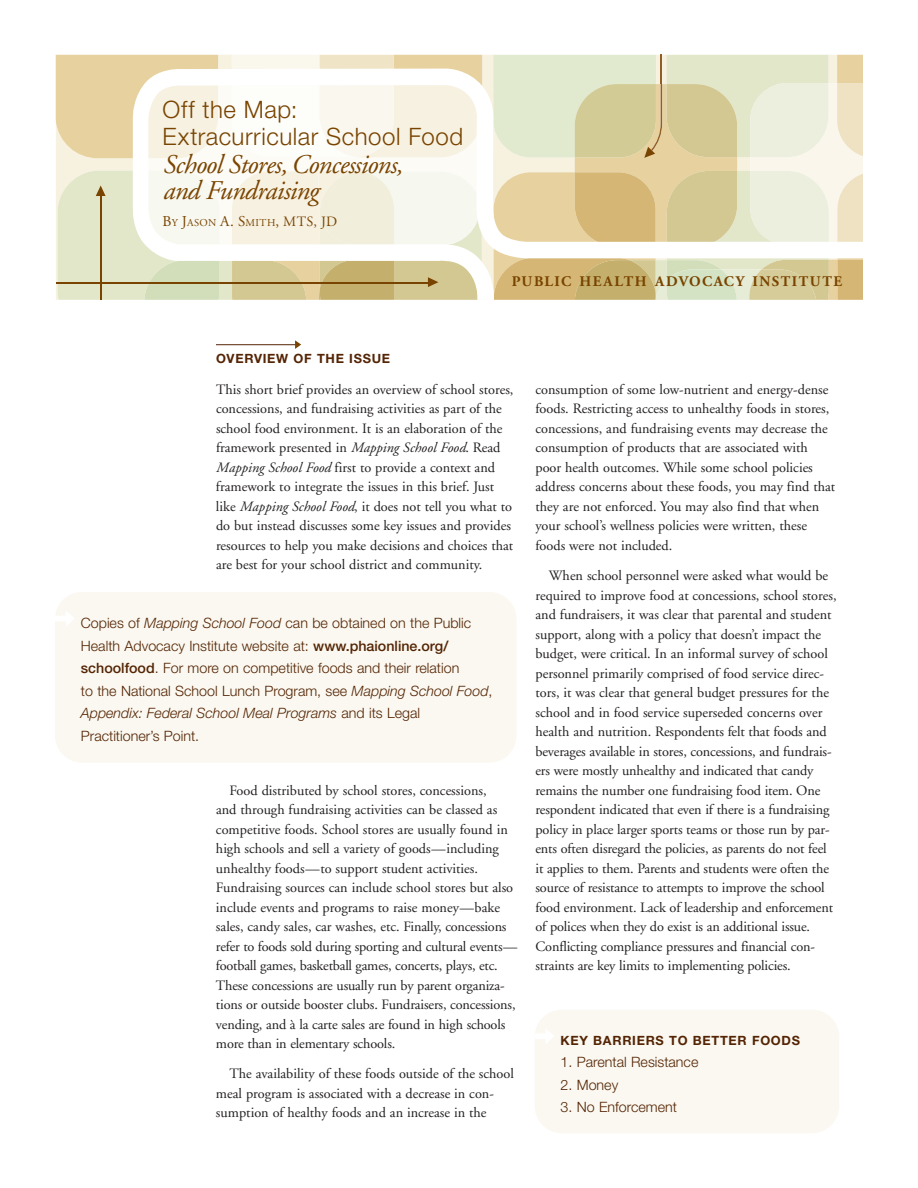
<style>
.page{position:relative;width:918px;height:1188px;background:#fff}
.page>*{position:absolute;margin:0;border:0;box-sizing:border-box;transform-origin:0 0}
.t1{font:italic 27px/25.5px "Adobe Garamond";letter-spacing:-.025em;color:#794400}
.t2{font:300 24px/27px "Helvetica Neue";letter-spacing:.02em;color:#794400}
.t3{font:15px "Adobe Garamond";color:#794400}
.t4{font:700 14.7px "Adobe Garamond";letter-spacing:.11em;color:#794400}
.t5{font:14.25px/19.5px "Adobe Garamond";color:#231f20}
.t6{font:300 14.25px/22.5px "Helvetica Neue";color:#542404}
.t7{font:14.25px "Adobe Garamond";color:#794400}
.t8{font:700 12.75px "Helvetica Neue";letter-spacing:.055em;color:#542404}
.s1{font-size:10.5px}
.s2{font-style:italic}
.s3{font-weight:500}
</style>
<div class="page">
<svg style="left:56px;top:55px;width:426px;height:245px"></svg>
<svg style="left:493px;top:55px;width:370px;height:245px;background:#e2dab6"></svg>
<hr style="left:216px;top:344px;width:81px;height:1px;background:#542404">
<svg style="left:295px;top:340px;width:6px;height:9px"></svg>
<div style="left:55px;top:592px;width:461px;height:171px;background:#faf8f0;border-radius:27px"></div>
<svg style="left:55px;top:611px;width:19px;height:15px"></svg>
<div style="left:535px;top:1010px;width:304px;height:123px;background:#faf8f0;border-radius:27px"></div>
<svg style="left:535px;top:1029px;width:19px;height:14px"></svg>
<h2 class="t2" style="left:162px;top:98px;width:302px">O he Map<br>Ex acu cu a Schoo Food</h2>
<h1 class="t1" style="left:162px;top:155px;width:229px">Schoo Store Conce on and Fundra ng</h1>
<p class="t3" style="left:220px;top:215px;width:36px">A <span class="s1">M</span></p>
<p class="t7" style="left:283px;top:216px;width:24px">MT</p>
<p class="t7" style="left:326px;top:216px;width:13px">D</p>
<p class="t4" style="left:512px;top:275px;width:332px">PUBL C HEALTH ADVOCACY N T TUTE</p>
<p class="t8" style="left:216px;top:351px;width:176px">OVERVIEW OF THE ISSUE</p>
<p class="t5" style="left:216px;top:381px;width:299px">This short brief provides an overview of school stores, concessions, and fundraising activities as part of the school food environment. It is an elaboration of the framework presented in <span class="s2">Mapping School Food</span>. Read <span class="s2">Mapping School Food</span> first to provide a context and framework to integrate the issues in this brief. Just like <span class="s2">Mapping School Food</span>, it does not tell you what to do but instead discusses some key issues and provides resources to help you make decisions and choices that are best for your school district and community.</p>
<p class="t6" style="left:81px;top:612px;width:413px">Copies of <span class="s2">Mapping School Food</span> can be obtained on the Public Health Advocacy Institute website at: <span class="s3">www.phaionline.org/ schoolfood</span>. For more on competitive foods and their relation<br>to the National School Lunch Program, see <span class="s2">Mapping School Food</span>, <span class="s2">Appendix: Federal School Meal Programs</span> and its Legal Practitioner’s Point.</p>
<p class="t5" style="left:216px;top:782px;width:303px;text-indent:14px">Food distributed by school stores, concessions,<br>and through fundraising activities can be classed as competitive foods. School stores are usually found in high schools and sell a variety of goods—including unhealthy foods—to support student activities.<br>Fundraising sources can include school stores but also include events and programs to raise money—bake sales, candy sales, car washes, etc. Finally, concessions refer to foods sold during sporting and cultural events— football games, basketball games, concerts, plays, etc.<br>These concessions are usually run by parent organiza&shy;tions or outside booster clubs. Fundraisers, concessions, vending, and à la carte sales are found in high schools more than in elementary schools.</p>
<p class="t5" style="left:216px;top:1065px;width:299px;text-indent:14px">The availability of these foods outside of the school meal program is associated with a decrease in con&shy;sumption of healthy foods and an increase in the</p>
<p class="t5" style="left:535px;top:381px;width:301px">consumption of some low-nutrient and energy-dense foods. Restricting access to unhealthy foods in stores, concessions, and fundraising events may decrease the consumption of products that are associated with poor health outcomes. While some school policies address concerns about these foods, you may find that they are not enforced. You may also find that when your school’s wellness policies were written, these foods were not included.</p>
<p class="t5" style="left:535px;top:567px;width:303px;text-indent:14px">When school personnel were asked what would be required to improve food at concessions, school stores, and fundraisers, it was clear that parental and student support, along with a policy that doesn’t impact the budget, were critical. In an informal survey of school personnel primarily comprised of food service direc&shy;tors, it was clear that general budget pressures for the school and in food service superseded concerns over health and nutrition. Respondents felt that foods and beverages available in stores, concessions, and fundrais&shy;ers were mostly unhealthy and indicated that candy remains the number one fundraising food item. One respondent indicated that even if there is a fundraising policy in place larger sports teams or those run by par&shy;ents often disregard the policies, as parents do not feel it applies to them. Parents and students were often the source of resistance to attempts to improve the school food environment. Lack of leadership and enforcement of polices when they do exist is an additional issue.<br>Conflicting compliance pressures and financial con&shy;straints are key limits to implementing policies.</p>
<p class="t8" style="left:561px;top:1032px;width:241px">KEY BARRIERS TO BETTER FOODS</p>
<p class="t6" style="left:561px;top:1050px;width:139px">1. Parental Resistance</p>
<p class="t6" style="left:561px;top:1073px;width:59px">2. Money</p>
<p class="t6" style="left:561px;top:1095px;width:118px">3. No Enforcement</p>
</div>
